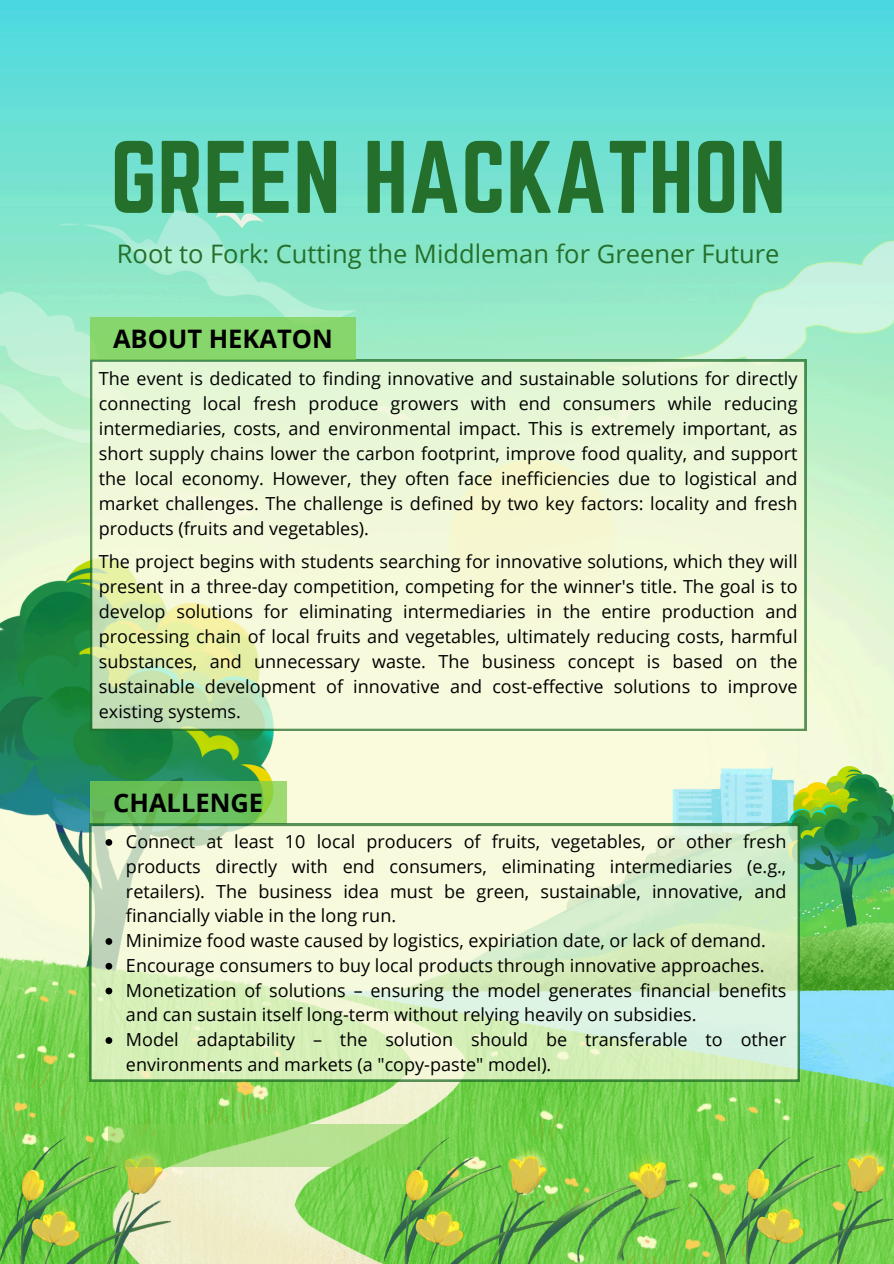
<style>
.page{position:relative;width:894px;height:1264px;background:#fff}
.page>*{position:absolute;margin:0;border:0;box-sizing:border-box;transform-origin:0 0}
.t1{font:90px "Norwester";color:#256f2c}
.t2{font:25.5px "Open Sans";color:#256f2c}
.t3{font:700 25.5px "Open Sans";color:#000}
.t4{font:18px/25px "Open Sans";color:#000;text-align:justify}
</style>
<div class="page">
<img style="left:0;top:0;width:893px;height:823px">
<img style="left:397px;top:766px;width:391px;height:57px">
<img style="left:0;top:558px;width:274px;height:356px">
<img style="left:788px;top:766px;width:105px;height:157px">
<img style="left:799px;top:923px;width:94px;height:95px">
<img style="left:0;top:914px;width:113px;height:220px">
<img style="left:827px;top:1018px;width:66px;height:116px">
<img style="left:113px;top:969px;width:714px;height:294px">
<img style="left:0;top:1134px;width:171px;height:129px">
<img style="left:384px;top:1134px;width:171px;height:129px">
<img style="left:726px;top:1134px;width:167px;height:129px">
<img style="left:527px;top:1145px;width:199px;height:118px">
<svg style="left:90px;top:359px;width:715px;height:372px;background:#e9f3d0"></svg>
<div style="left:90px;top:317px;width:266px;height:42px;background:#86d66c"></div>
<svg style="left:90px;top:781px;width:196px;height:42px;background:#6ec15a"></svg>
<svg style="left:89px;top:823px;width:710px;height:258px;background:#deefca"></svg>
<svg style="left:108px;top:1124px;width:333px;height:42px;background:#92d668"></svg>
<svg style="left:105px;top:839px;width:7px;height:6px"></svg>
<svg style="left:105px;top:938px;width:7px;height:6px"></svg>
<svg style="left:105px;top:962px;width:7px;height:7px"></svg>
<svg style="left:105px;top:987px;width:7px;height:7px"></svg>
<svg style="left:105px;top:1037px;width:7px;height:6px"></svg>
<p class="t1" style="left:110px;top:123px;width:677px">GREEN HACKATHON</p>
<p class="t2" style="left:117px;top:235px;width:664px">Root to Fork: Cutting the Middleman for Greener Future</p>
<h2 class="t3" style="left:113px;top:321px;width:221px">ABOUT HEKATON</h2>
<h1 class="t4" style="left:99px;top:365px;width:700px">The event is dedicated to finding innovative and sustainable solutions for directly connecting local fresh produce growers with end consumers while reducing intermediaries, costs, and environmental impact. This is extremely important, as short supply chains lower the carbon footprint, improve food quality, and support the local economy. However, they often face inefficiencies due to logistical and market challenges. The challenge is defined by two key factors: locality and fresh products (fruits and vegetables).</h1>
<h3 class="t4" style="left:99px;top:548px;width:700px">The project begins with students searching for innovative solutions, which they will present in a three-day competition, competing for the winner's title. The goal is to develop solutions for eliminating intermediaries in the entire production and processing chain of local fruits and vegetables, ultimately reducing costs, harmful substances, and unnecessary waste. The business concept is based on the sustainable development of innovative and cost-effective solutions to improve existing systems.</h3>
<p class="t3" style="left:113px;top:785px;width:151px">CHALLENGE</p>
<p class="t4" style="left:126px;top:828px;width:661px">Connect at least 10 local producers of fruits, vegetables, or other fresh products directly with end consumers, eliminating intermediaries (e.g., retailers). The business idea must be green, sustainable, innovative, and financially viable in the long run.</p>
<p class="t4" style="left:126px;top:927px;width:641px">Minimize food waste caused by logistics, expiriation date, or lack of demand.</p>
<p class="t4" style="left:126px;top:952px;width:639px">Encourage consumers to buy local products through innovative approaches.</p>
<h2 class="t4" style="left:126px;top:977px;width:661px">Monetization of solutions – ensuring the model generates financial benefits and can sustain itself long-term without relying heavily on subsidies.</h2>
<p class="t4" style="left:126px;top:1026px;width:661px">Model adaptability – the solution should be transferable to other environments and markets (a "copy-paste" model).</p>
</div>
